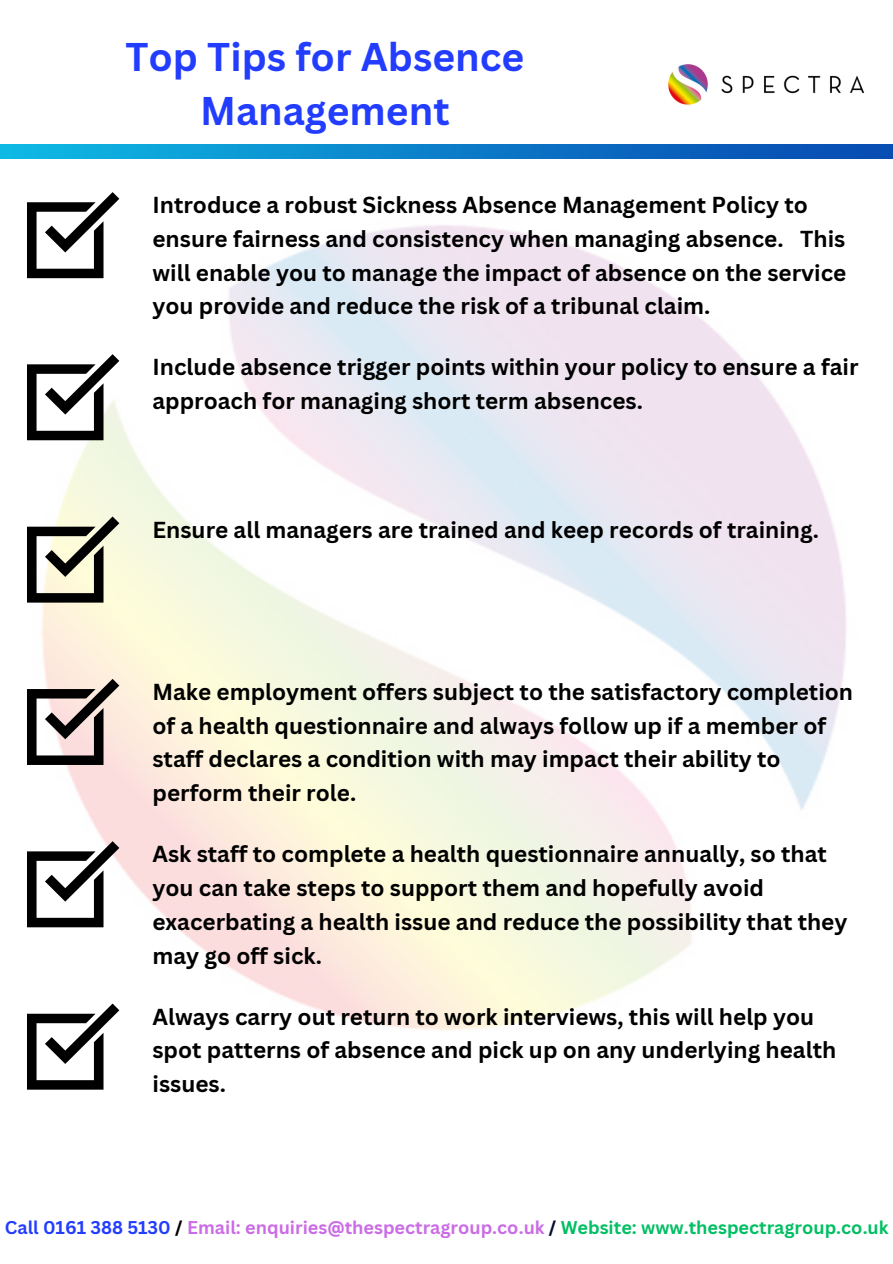
<style>
.page{position:relative;width:893px;height:1264px;background:#fff}
.page>*{position:absolute;margin:0;border:0;box-sizing:border-box;transform-origin:0 0}
.t1{font:700 39px/54px "Canva Sans";color:#233dff;text-align:center}
.t2{font:700 22.5px/33.8px "Canva Sans";color:#000}
.t3{font:700 18px "Canva Sans";color:#cb6ce6}
.s1{color:#233dff}
.s2{color:#000}
.s3{color:#050a30}
.s4{color:#00bf63}
</style>
<div class="page">
<img style="left:27px;top:198px;width:819px;height:892px">
<img style="left:0;top:145px;width:892px;height:13px">
<img style="left:668px;top:64px;width:197px;height:41px">
<svg style="left:27px;top:192px;width:92px;height:86px"></svg>
<svg style="left:27px;top:354px;width:92px;height:86px"></svg>
<svg style="left:27px;top:516px;width:92px;height:86px;background:#989787"></svg>
<svg style="left:27px;top:679px;width:92px;height:86px;background:#968b89"></svg>
<svg style="left:27px;top:841px;width:92px;height:86px"></svg>
<svg style="left:27px;top:1003px;width:92px;height:86px"></svg>
<p class="t1" style="left:125px;top:29px;width:400px">Top Tips for Absence<br>Management</p>
<p class="t2" style="left:152px;top:187px;width:695px">Introduce a robust Sickness Absence Management Policy to ensure fairness and consistency when managing absence. This will enable you to manage the impact of absence on the service you provide and reduce the risk of a tribunal claim.</p>
<h2 class="t2" style="left:152px;top:349px;width:707px">Include absence trigger points within your policy to ensure a fair approach for managing short term absences.</h2>
<p class="t2" style="left:152px;top:512px;width:668px">Ensure all managers are trained and keep records of training.</p>
<h2 class="t2" style="left:152px;top:674px;width:702px">Make employment offers subject to the satisfactory completion of a health questionnaire and always follow up if a member of staff declares a condition with may impact their ability to perform their role.</h2>
<p class="t2" style="left:152px;top:836px;width:696px">Ask staff to complete a health questionnaire annually, so that you can take steps to support them and hopefully avoid exacerbating a health issue and reduce the possibility that they may go off sick.</p>
<h2 class="t2" style="left:152px;top:998px;width:685px">Always carry out return to work interviews, this will help you spot patterns of absence and pick up on any underlying health issues.</h2>
<p class="t3" style="left:5px;top:1214px;width:885px"><span class="s1">Call 0161 388 5130</span> <span class="s2">/</span> Email: enquiries@thespectragroup.co.uk <span class="s3">/</span> <span class="s4">Website: www.thespectragroup.co.uk</span></p>
</div>
